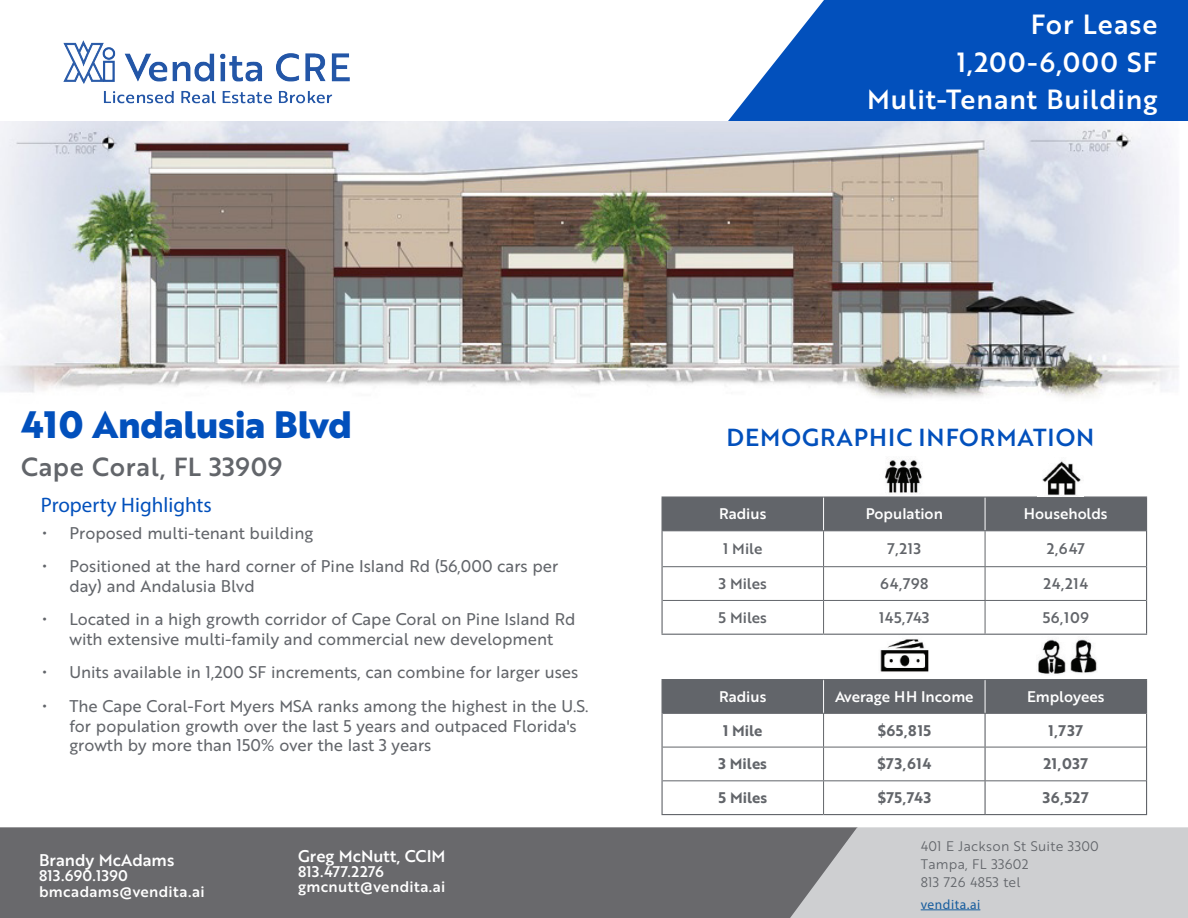
<style>
.page{position:relative;width:1188px;height:918px;background:#fff}
.page>*{position:absolute;margin:0;border:0;box-sizing:border-box;transform-origin:0 0}
.t1{font:700 37.2px "Brother 1816 Extra";letter-spacing:-.01em;color:#0250bc}
.t2{font:27px "Brother 1816 Medium";letter-spacing:.035em;color:#fff}
.t3{font:25.5px "Brother 1816 Medium";letter-spacing:.025em;color:#62656a}
.t4{font:24px "Brother 1816 Medium";letter-spacing:.04em;color:#0250bc}
.t5{font:21px "Myriad Pro";color:#0250bc}
.t6{font:16.5px/19.8px "Brother 1816 Regular";color:#62656a}
.t7{font:16.5px "Brother 1816 Medium";color:#fff}
.Brochure_Table_Header{font:15px "Brother 1816 Medium";color:#fff}
.t8{font:15px "Brother 1816 Bold";letter-spacing:.04em;color:#62656a}
.t9{font:15px "Brother 1816 Medium";letter-spacing:.04em;color:#62656a}
.Brochure_Table_Header-2{font:15px "Brother 1816 Medium";letter-spacing:.025em;color:#fff}
.Brochure_Table_Header-3{font:15px "Brother 1816 Medium";letter-spacing:.02em;color:#fff}
.t10{font:13.5px "Brother 1816 Book";letter-spacing:.02em;color:#62656a}
.t11{font:13.5px "Myriad Pro";letter-spacing:.04em;color:#175d9e}
</style>
<div class="page">
<svg style="left:728px;top:0;width:460px;height:122px;fill:#0250bc"></svg>
<div style="left:0;top:827px;width:790px;height:91px;background:#69696c"></div>
<svg style="left:790px;top:827px;width:398px;height:91px"></svg>
<hr style="left:921px;top:910px;width:59px;height:1px;background:#175d9e">
<img style="left:63px;top:40px;width:287px;height:64px">
<div style="left:663px;top:498px;width:483px;height:32px;background:#62656a"></div>
<hr style="left:662px;top:531px;width:1px;height:36px;background:#62656a">
<hr style="left:1146px;top:531px;width:1px;height:36px;background:#62656a">
<hr style="left:662px;top:567px;width:1px;height:33px;background:#62656a">
<hr style="left:1146px;top:567px;width:1px;height:33px;background:#62656a">
<hr style="left:662px;top:600px;width:1px;height:34px;background:#62656a">
<hr style="left:1146px;top:600px;width:1px;height:34px;background:#62656a">
<hr style="left:662px;top:634px;width:162px;height:1px;background:#62656a">
<hr style="left:824px;top:634px;width:161px;height:1px;background:#62656a">
<hr style="left:985px;top:634px;width:162px;height:1px;background:#62656a">
<hr style="left:823px;top:531px;width:1px;height:35px;background:#62656a">
<hr style="left:985px;top:531px;width:1px;height:35px;background:#62656a">
<hr style="left:663px;top:566px;width:161px;height:1px;background:#62656a">
<hr style="left:824px;top:566px;width:161px;height:1px;background:#62656a">
<hr style="left:823px;top:567px;width:1px;height:33px;background:#62656a">
<hr style="left:985px;top:566px;width:161px;height:1px;background:#62656a">
<hr style="left:985px;top:567px;width:1px;height:33px;background:#62656a">
<hr style="left:663px;top:600px;width:161px;height:1px;background:#62656a">
<hr style="left:824px;top:600px;width:161px;height:1px;background:#62656a">
<hr style="left:823px;top:601px;width:1px;height:33px;background:#62656a">
<hr style="left:985px;top:600px;width:161px;height:1px;background:#62656a">
<hr style="left:985px;top:601px;width:1px;height:33px;background:#62656a">
<hr style="left:662px;top:496px;width:162px;height:2px;background:#62656a">
<hr style="left:662px;top:498px;width:1px;height:33px;background:#62656a">
<hr style="left:824px;top:496px;width:161px;height:2px;background:#62656a">
<hr style="left:985px;top:496px;width:162px;height:2px;background:#62656a">
<hr style="left:1146px;top:498px;width:1px;height:33px;background:#62656a">
<hr style="left:823px;top:498px;width:1px;height:32px;background:#fff">
<hr style="left:985px;top:498px;width:1px;height:32px;background:#fff">
<hr style="left:663px;top:530px;width:161px;height:1px;background:#62656a">
<hr style="left:824px;top:530px;width:161px;height:1px;background:#62656a">
<hr style="left:985px;top:530px;width:161px;height:1px;background:#62656a">
<div style="left:663px;top:680px;width:483px;height:33px;background:#62656a"></div>
<hr style="left:662px;top:713px;width:1px;height:34px;background:#62656a">
<hr style="left:984px;top:714px;width:2px;height:33px;background:#62656a">
<hr style="left:1146px;top:713px;width:1px;height:34px;background:#62656a">
<hr style="left:662px;top:747px;width:1px;height:34px;background:#62656a">
<hr style="left:984px;top:747px;width:2px;height:33px;background:#62656a">
<hr style="left:1146px;top:747px;width:1px;height:34px;background:#62656a">
<hr style="left:662px;top:781px;width:1px;height:33px;background:#62656a">
<hr style="left:984px;top:781px;width:2px;height:33px;background:#62656a">
<hr style="left:1146px;top:781px;width:1px;height:33px;background:#62656a">
<hr style="left:662px;top:814px;width:162px;height:1px;background:#62656a">
<hr style="left:824px;top:814px;width:161px;height:1px;background:#62656a">
<hr style="left:985px;top:814px;width:162px;height:1px;background:#62656a">
<hr style="left:823px;top:714px;width:1px;height:33px;background:#62656a">
<hr style="left:663px;top:747px;width:161px;height:1px;background:#62656a">
<hr style="left:824px;top:747px;width:161px;height:1px;background:#62656a">
<hr style="left:823px;top:747px;width:1px;height:33px;background:#62656a">
<hr style="left:985px;top:747px;width:161px;height:1px;background:#62656a">
<hr style="left:663px;top:780px;width:161px;height:1px;background:#62656a">
<hr style="left:824px;top:780px;width:161px;height:1px;background:#62656a">
<hr style="left:823px;top:781px;width:1px;height:33px;background:#62656a">
<hr style="left:985px;top:780px;width:161px;height:1px;background:#62656a">
<hr style="left:662px;top:679px;width:162px;height:1px;background:#62656a">
<hr style="left:662px;top:680px;width:1px;height:33px;background:#62656a">
<hr style="left:824px;top:679px;width:161px;height:1px;background:#62656a">
<hr style="left:985px;top:679px;width:162px;height:1px;background:#62656a">
<hr style="left:1146px;top:680px;width:1px;height:33px;background:#62656a">
<hr style="left:823px;top:680px;width:1px;height:33px;background:#fff">
<hr style="left:985px;top:680px;width:1px;height:33px;background:#fff">
<hr style="left:663px;top:713px;width:161px;height:1px;background:#62656a">
<hr style="left:824px;top:713px;width:161px;height:1px;background:#62656a">
<hr style="left:985px;top:713px;width:161px;height:1px;background:#62656a">
<img style="left:885px;top:459px;width:37px;height:34px">
<img style="left:1042px;top:460px;width:39px;height:36px">
<img style="left:880px;top:639px;width:49px;height:33px">
<img style="left:1038px;top:639px;width:59px;height:35px">
<img style="left:0;top:122px;width:1179px;height:276px">
<p class="t1" style="left:21px;top:396px;width:333px">410 Andalusia Blvd</p>
<p class="t3" style="left:21px;top:447px;width:263px">Cape Coral, FL 33909</p>
<p class="t5" style="left:41px;top:492px;width:173px">Property Highlights</p>
<p class="t6" style="left:42px;top:522px;width:272px">• Proposed multi-tenant building</p>
<p class="t6" style="left:69px;top:556px;width:490px;text-indent:-27px">• Positioned at the hard corner of Pine Island Rd (56,000 cars per day) and Andalusia Blvd</p>
<p class="t6" style="left:42px;top:609px;width:535px;text-align:center">• Located in a high growth corridor of Cape Coral on Pine Island Rd with extensive multi-family and commercial new development</p>
<p class="t6" style="left:42px;top:662px;width:537px">• Units available in 1,200 SF increments, can combine for larger uses</p>
<p class="t6" style="left:69px;top:695px;width:521px;text-indent:-27px">• The Cape Coral-Fort Myers MSA ranks among the highest in the U.S. for population growth over the last 5 years and outpaced Florida's growth by more than 150% over the last 3 years</p>
<p class="t7" style="left:39px;top:848px;width:137px">Brandy McAdams</p>
<p class="Brochure_Table_Header-2" style="left:39px;top:865px;width:90px">813.690.1390</p>
<p class="Brochure_Table_Header-2" style="left:39px;top:880px;width:167px">bmcadams@vendita.ai</p>
<p class="t7" style="left:298px;top:843px;width:149px">Greg McNutt, CCIM</p>
<p class="Brochure_Table_Header-3" style="left:298px;top:860px;width:87px">813.477.2276</p>
<p class="Brochure_Table_Header-2" style="left:298px;top:875px;width:149px">gmcnutt@vendita.ai</p>
<p class="t2" style="left:1031px;top:4px;width:128px">For Lease</p>
<p class="t2" style="left:957px;top:42px;width:202px">1,200-6,000 SF</p>
<p class="t2" style="left:867px;top:79px;width:292px">Mulit-Tenant Building</p>
<p class="t4" style="left:726px;top:420px;width:369px">DEMOGRAPHIC INFORMATION</p>
<p class="Brochure_Table_Header" style="left:719px;top:503px;width:49px">Radius</p>
<p class="Brochure_Table_Header" style="left:866px;top:503px;width:79px">Population</p>
<p class="Brochure_Table_Header" style="left:1024px;top:503px;width:85px">Households</p>
<p class="t9" style="left:723px;top:537px;width:41px">1 Mile</p>
<p class="t9" style="left:888px;top:537px;width:35px">7,213</p>
<p class="t9" style="left:1047px;top:537px;width:40px">2,647</p>
<p class="t9" style="left:719px;top:572px;width:50px">3 Miles</p>
<p class="t9" style="left:880px;top:572px;width:50px">64,798</p>
<p class="t9" style="left:1044px;top:572px;width:46px">24,214</p>
<p class="t9" style="left:719px;top:606px;width:50px">5 Miles</p>
<p class="t9" style="left:879px;top:606px;width:52px">145,743</p>
<p class="t9" style="left:1043px;top:606px;width:48px">56,109</p>
<p class="Brochure_Table_Header" style="left:719px;top:685px;width:49px">Radius</p>
<p class="Brochure_Table_Header" style="left:835px;top:685px;width:140px">Average HH Income</p>
<p class="Brochure_Table_Header" style="left:1027px;top:685px;width:79px">Employees</p>
<p class="t8" style="left:723px;top:719px;width:41px">1 Mile</p>
<p class="t8" style="left:877px;top:719px;width:55px">$65,815</p>
<p class="t8" style="left:1049px;top:719px;width:36px">1,737</p>
<p class="t8" style="left:719px;top:753px;width:50px">3 Miles</p>
<p class="t8" style="left:877px;top:753px;width:56px">$73,614</p>
<p class="t8" style="left:1043px;top:753px;width:46px">21,037</p>
<p class="t8" style="left:719px;top:786px;width:50px">5 Miles</p>
<p class="t8" style="left:877px;top:786px;width:55px">$75,743</p>
<p class="t8" style="left:1043px;top:786px;width:47px">36,527</p>
<p class="t10" style="left:921px;top:837px;width:180px">401 E Jackson St Suite 3300</p>
<p class="t10" style="left:921px;top:854px;width:110px">Tampa, FL 33602</p>
<p class="t10" style="left:921px;top:872px;width:101px">813 726 4853 tel</p>
<p class="t11" style="left:921px;top:896px;width:61px">vendita.ai</p>
</div>
